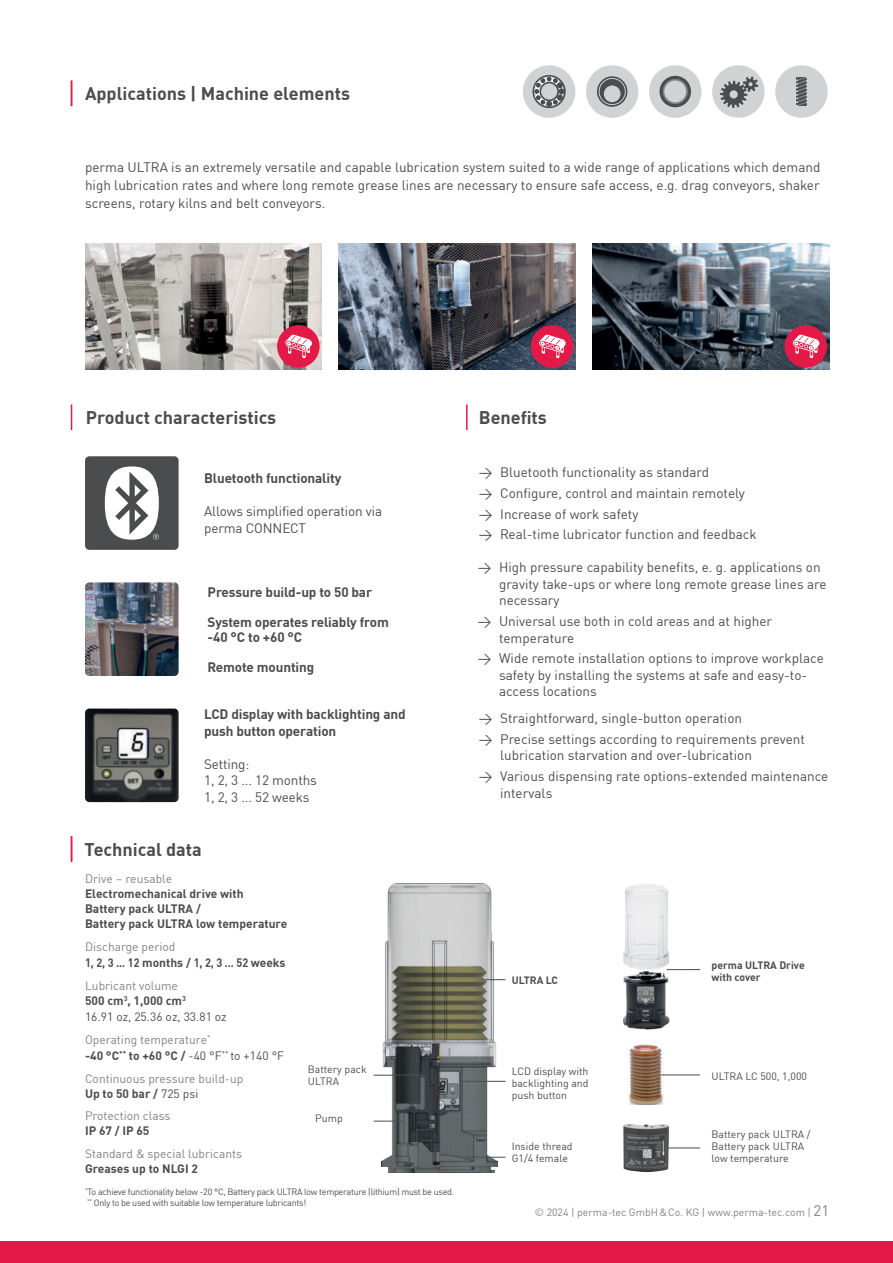
<style>
.page{position:relative;width:893px;height:1263px;background:#fff}
.page>*{position:absolute;margin:0;border:0;box-sizing:border-box;transform-origin:0 0}
.t1{font:700 18px "DIN Pro";color:#4b4c4d}
.t2{font:13.5px/16.5px "DIN Pro";color:#4b4c4d}
.t3{font:700 13.5px/15px "DIN Pro";letter-spacing:-.01em;color:#4b4c4d}
.t4{font:12px/22.5px "DIN Pro";color:#808285}
.t5{font:700 12px/15px "DIN Pro";color:#4b4c4d}
.t6{font:12px/22.5px "DIN Pro";color:#4b4c4d}
.t7{font:700 12px "DIN Pro";color:#4b4c4d;scale:.9 1}
.t8{font:10.5px/12px "DIN Pro";color:#4b4c4d}
.t9{font:10.5px "DIN Pro";color:#808285}
.t10{font:700 10.5px/12px "DIN Pro";color:#4b4c4d}
.t11{font:9px/10.5px "DIN Pro";letter-spacing:-.03em;color:#4b4c4d}
.s1{font-weight:700;color:#4b4c4d}
.s2{color:#808285}
.s3{color:#4b4c4d}
.s4{font-size:15px}
</style>
<div class="page">
<div style="left:0;top:1242px;width:893px;height:21px;background:#e31a47"></div>
<img style="left:339px;top:243px;width:236px;height:127px">
<img style="left:85px;top:243px;width:237px;height:127px">
<img style="left:592px;top:243px;width:237px;height:127px">
<div style="left:531px;top:325px;width:42px;height:43px;background:#e31a47;border-radius:50%"></div>
<svg style="left:539px;top:335px;width:27px;height:23px"></svg>
<div style="left:277px;top:325px;width:43px;height:43px;background:#e31a47;border-radius:50%"></div>
<svg style="left:285px;top:335px;width:27px;height:23px"></svg>
<div style="left:522px;top:65px;width:54px;height:54px;background:#d1d2d4;border-radius:50%"></div>
<div style="left:521px;top:64px;width:56px;height:55px;border:2px solid #fff;border-radius:50%"></div>
<svg style="left:532px;top:75px;width:34px;height:34px"></svg>
<div style="left:774px;top:65px;width:54px;height:54px;background:#d1d2d4;border-radius:50%"></div>
<div style="left:774px;top:64px;width:55px;height:55px;border:2px solid #fff;border-radius:50%"></div>
<svg style="left:796px;top:77px;width:11px;height:29px"></svg>
<div style="left:648px;top:65px;width:54px;height:54px;background:#d1d2d4;border-radius:50%"></div>
<div style="left:647px;top:64px;width:56px;height:55px;border:2px solid #fff;border-radius:50%"></div>
<svg style="left:659px;top:76px;width:32px;height:31px"></svg>
<div style="left:585px;top:65px;width:54px;height:54px;background:#d1d2d4;border-radius:50%"></div>
<div style="left:584px;top:64px;width:56px;height:55px;border:2px solid #fff;border-radius:50%"></div>
<svg style="left:598px;top:77px;width:28px;height:29px"></svg>
<div style="left:597px;top:76px;width:30px;height:31px;border:2px solid #4b4c4d;border-radius:50%"></div>
<svg style="left:600px;top:79px;width:25px;height:25px"></svg>
<div style="left:604px;top:85px;width:16px;height:17px;background:#d1d2d4;border-radius:50%"></div>
<div style="left:711px;top:65px;width:54px;height:54px;background:#d1d2d4;border-radius:50%"></div>
<div style="left:711px;top:64px;width:55px;height:55px;border:2px solid #fff;border-radius:50%"></div>
<svg style="left:720px;top:76px;width:38px;height:32px"></svg>
<img style="left:627px;top:1045px;width:42px;height:60px">
<img style="left:623px;top:1124px;width:46px;height:48px">
<img style="left:382px;top:883px;width:116px;height:289px">
<img style="left:623px;top:884px;width:46px;height:145px">
<div style="left:784px;top:325px;width:43px;height:43px;background:#e31a47;border-radius:50%"></div>
<svg style="left:793px;top:335px;width:26px;height:23px"></svg>
<svg style="left:485px;top:979px;width:20px;height:1px"></svg>
<hr style="left:465px;top:1081px;width:40px;height:1px;background:#4b4c4d">
<hr style="left:374px;top:1075px;width:52px;height:1px;background:#4b4c4d">
<svg style="left:374px;top:1121px;width:29px;height:1px"></svg>
<hr style="left:466px;top:1157px;width:39px;height:1px;background:#4b4c4d">
<hr style="left:661px;top:1074px;width:39px;height:1px;background:#4b4c4d">
<hr style="left:667px;top:969px;width:33px;height:1px;background:#4b4c4d">
<hr style="left:668px;top:1147px;width:32px;height:1px;background:#4b4c4d">
<svg style="left:71px;top:404px;width:1px;height:26px"></svg>
<hr style="left:466px;top:404px;width:2px;height:26px;background:#e31a47">
<svg style="left:71px;top:836px;width:1px;height:26px"></svg>
<svg style="left:71px;top:81px;width:1px;height:25px"></svg>
<img style="left:85px;top:582px;width:94px;height:94px">
<img style="left:85px;top:708px;width:94px;height:94px">
<div style="left:85px;top:456px;width:94px;height:94px;background:#4b4c4d;border-radius:4px"></div>
<svg style="left:105px;top:466px;width:54px;height:74px"></svg>
<h1 class="t1" style="left:85px;top:85px;width:266px">Applications | Machine elements</h1>
<p class="t2" style="left:85px;top:159px;width:737px;line-height:18px;text-align:justify">perma ULTRA is an extremely versatile and capable lubrication system suited to a wide range of applications which demand high lubrication rates and where long remote grease lines are necessary to ensure safe access, e.g. drag conveyors, shaker screens, rotary kilns and belt conveyors.</p>
<h1 class="t1" style="left:86px;top:410px;width:192px">Product characteristics</h1>
<h1 class="t1" style="left:479px;top:404px;width:70px">Benefits</h1>
<p class="t3" style="left:204px;top:472px;width:139px">Bluetooth functionality</p>
<p class="t2" style="left:204px;top:504px;width:180px">Allows simplified operation via perma CONNECT</p>
<p class="t3" style="left:208px;top:585px;width:166px">Pressure build-up to 50 bar</p>
<p class="t3" style="left:208px;top:615px;width:183px">System operates reliably from -40 °C to +60 °C</p>
<p class="t3" style="left:208px;top:660px;width:108px">Remote mounting</p>
<p class="t3" style="left:204px;top:707px;width:203px;line-height:16.5px">LCD display with backlighting and push button operation</p>
<p class="t2" style="left:204px;top:756px;width:114px">Setting:<br>1, 2, 3 ... 12 months<br>1, 2, 3 ... 52 weeks</p>
<h1 class="t1" style="left:85px;top:841px;width:119px">Technical data</h1>
<p class="t4" style="left:85px;top:868px;width:88px">Drive – reusable</p>
<p class="t5" style="left:85px;top:887px;width:204px">Electromechanical drive with<br>Battery pack ULTRA /<br>Battery pack ULTRA low temperature</p>
<p class="t4" style="left:85px;top:936px;width:92px">Discharge period</p>
<p class="t7" style="left:85px;top:957px;width:224px">1, 2, 3 ... 12 months / 1, 2, 3 ... 52 weeks</p>
<p class="t4" style="left:85px;top:978px;width:102px;line-height:15px">Lubricant volume<br><span class="s1">500 cm</span><sup>3</sup><span class="s1">, 1,000 cm</span><sup>3</sup></p>
<p class="t6" style="left:85px;top:1006px;width:143px">16.91 oz, 25.36 oz, 33.81 oz<br><span class="s2">Operating temperature</span><sup>*</sup></p>
<p class="t4" style="left:85px;top:1045px;width:201px"><span class="s1">-40 °C</span><sup>**</sup> <span class="s1">to +60 °C /</span> <span class="s3">-40 °F</span><sup>**</sup> <span class="s3">to +140 °F<br></span>Continuous pressure build-up</p>
<p class="t4" style="left:85px;top:1083px;width:115px"><span class="s1">Up to 50 bar /</span> <span class="s3">725 psi<br></span>Protection class</p>
<p class="t5" style="left:85px;top:1124px;width:66px">IP 67 / IP 65</p>
<p class="t4" style="left:85px;top:1143px;width:158px">Standard &amp; special lubricants</p>
<p class="t5" style="left:85px;top:1161px;width:114px">Greases up to NLGI 2</p>
<p class="t11" style="left:85px;top:1187px;width:371px"><sup>*</sup>To achieve functionality below -20 °C, Battery pack ULTRA low temperature (lithium) must be used. <sup>**</sup> Only to be used with suitable low temperature lubricants!</p>
<p class="t8" style="left:308px;top:1064px;width:60px">Battery pack<br>ULTRA</p>
<p class="t8" style="left:315px;top:1113px;width:29px">Pump</p>
<p class="t2" style="left:479px;top:463px;width:232px">→ Bluetooth functionality as standard</p>
<p class="t2" style="left:479px;top:484px;width:267px">→ Configure, control and maintain remotely</p>
<p class="t2" style="left:479px;top:505px;width:161px">→ Increase of work safety</p>
<p class="t2" style="left:479px;top:525px;width:279px">→ Real-time lubricator function and feedback</p>
<p class="t2" style="left:499px;top:558px;width:329px;text-indent:-21px">→ High pressure capability benefits, e. g. applications on gravity take-ups or where long remote grease lines are necessary</p>
<p class="t2" style="left:499px;top:612px;width:275px;text-indent:-21px">→ Universal use both in cold areas and at higher temperature</p>
<p class="t2" style="left:499px;top:649px;width:326px;text-indent:-21px">→ Wide remote installation options to improve workplace safety by installing the systems at safe and easy-to&shy;access locations</p>
<p class="t2" style="left:479px;top:709px;width:265px">→ Straightforward, single-button operation</p>
<p class="t2" style="left:500px;top:730px;width:306px;text-indent:-21px">→ Precise settings according to requirements prevent lubrication starvation and over-lubrication</p>
<p class="t2" style="left:500px;top:767px;width:330px;text-indent:-21px">→ Various dispensing rate options-extended maintenance intervals</p>
<p class="t10" style="left:512px;top:975px;width:48px">ULTRA LC</p>
<p class="t8" style="left:512px;top:1066px;width:78px;text-align:justify">LCD display with backlighting and push button</p>
<p class="t8" style="left:512px;top:1141px;width:62px">Inside thread<br>G1/4 female</p>
<p class="t10" style="left:711px;top:960px;width:95px">perma ULTRA Drive with cover</p>
<p class="t8" style="left:711px;top:1070px;width:97px">ULTRA LC 500, 1,000</p>
<p class="t8" style="left:711px;top:1129px;width:101px">Battery pack ULTRA /<br>Battery pack ULTRA low temperature</p>
<p class="t9" style="left:535px;top:1207px;width:296px">© 2024 | perma-tec GmbH &amp; Co. KG | www.perma-tec.com | <span class="s4">21</span></p>
</div>
